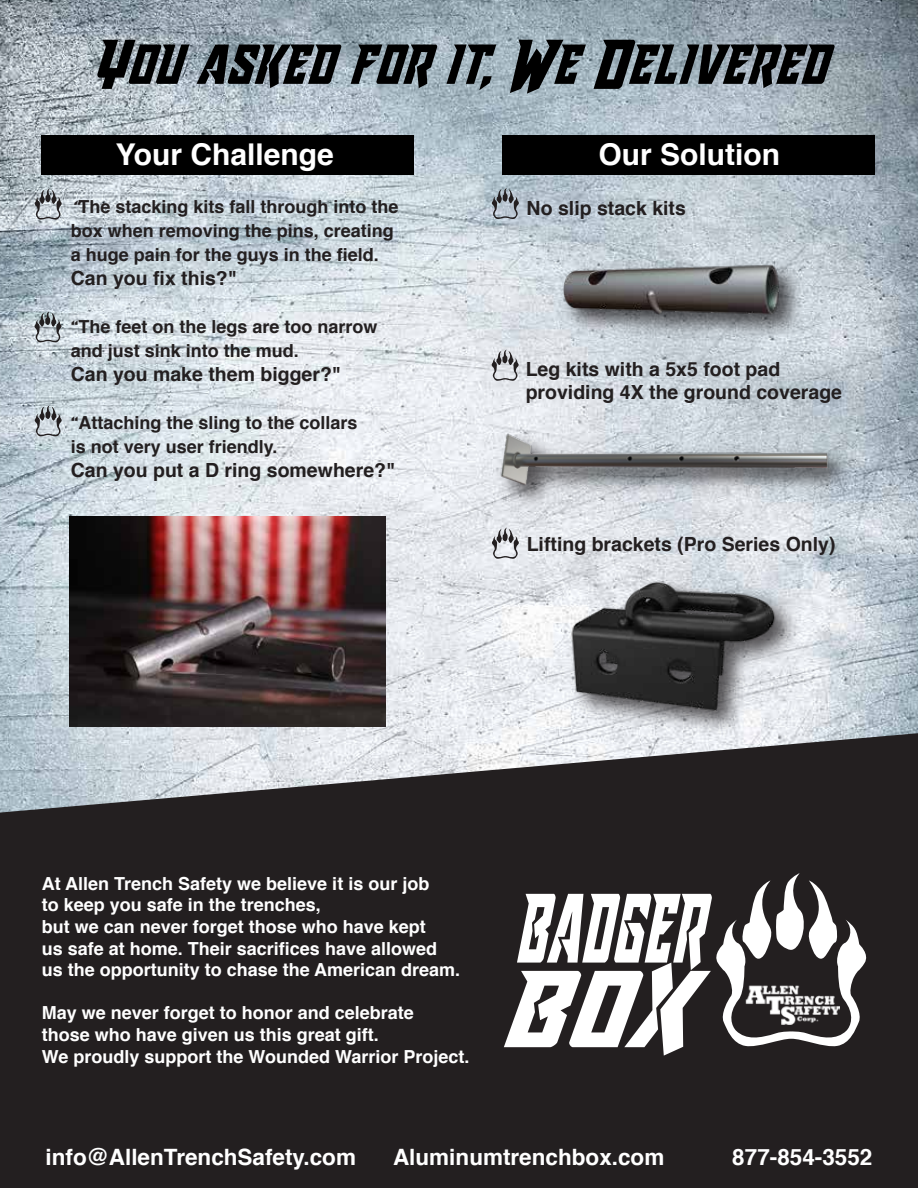
<style>
.page{position:relative;width:918px;height:1188px;background:#fff}
.page>*{position:absolute;margin:0;border:0;box-sizing:border-box;transform-origin:0 0}
.t1{font:55.8px "Raider Crusader";color:#000}
.t2{font:700 30px "Helvetica";color:#fff}
.t3{font:700 22.5px "Helvetica";color:#fff}
.t4{font:700 19.5px/22.5px "Helvetica";color:#231f20}
.t5{font:700 18px/21.6px "Helvetica";color:#fff}
.t6{font:700 18px/24px "Helvetica";color:#231f20}
.s1{font-family:"Raider Crusader";font-weight:400}
.s2{font-family:"Raider Crusader Straight";font-weight:400}
</style>
<div class="page">
<img style="left:0;top:0;width:918px;height:733px">
<svg style="left:491px;top:188px;width:29px;height:31px"></svg>
<svg style="left:491px;top:350px;width:28px;height:31px"></svg>
<svg style="left:491px;top:528px;width:29px;height:31px"></svg>
<div style="left:502px;top:135px;width:373px;height:40px;background:#000"></div>
<div style="left:41px;top:135px;width:373px;height:40px;background:#000"></div>
<img style="left:552px;top:252px;width:261px;height:94px">
<img style="left:550px;top:250px;width:247px;height:78px">
<img style="left:489px;top:422px;width:372px;height:96px">
<img style="left:489px;top:416px;width:350px;height:80px">
<img style="left:560px;top:568px;width:248px;height:165px">
<img style="left:566px;top:571px;width:218px;height:158px">
<svg style="left:34px;top:188px;width:28px;height:32px"></svg>
<svg style="left:34px;top:311px;width:28px;height:32px"></svg>
<svg style="left:34px;top:405px;width:28px;height:32px"></svg>
<svg style="left:0;top:733px;width:918px;height:455px;background:#353234"></svg>
<img style="left:69px;top:516px;width:316px;height:211px">
<svg style="left:504px;top:873px;width:366px;height:183px"></svg>
<img style="left:745px;top:986px;width:94px;height:39px">
<p class="t1" style="left:91px;top:30px;width:736px">You asked for it, We Delivered</p>
<p class="t2" style="left:116px;top:130px;width:219px">Your Challenge</p>
<p class="t2" style="left:598px;top:130px;width:183px">Our Solution</p>
<p class="t6" style="left:71px;top:194px;width:329px"><span class="s1">“</span>The stacking kits fall through into the box when removing the pins, creating a huge pain for the guys in the field.</p>
<p class="t4" style="left:71px;top:267px;width:168px">Can you fix this?"</p>
<p class="t6" style="left:71px;top:314px;width:308px"><span class="s2">“</span>The feet on the legs are too narrow and just sink into the mud.</p>
<p class="t4" style="left:71px;top:363px;width:272px">Can you make them bigger?"</p>
<p class="t6" style="left:71px;top:410px;width:288px"><span class="s2">“</span>Attaching the sling to the collars is not very user friendly.</p>
<p class="t4" style="left:71px;top:459px;width:326px">Can you put a D ring somewhere?"</p>
<p class="t4" style="left:527px;top:198px;width:161px">No slip stack kits</p>
<p class="t4" style="left:526px;top:358px;width:318px">Leg kits with a 5x5 foot pad providing 4X the ground coverage</p>
<p class="t4" style="left:527px;top:534px;width:310px">Lifting brackets (Pro Series Only)</p>
<p class="t5" style="left:42px;top:873px;width:420px">At Allen Trench Safety we believe it is our job<br>to keep you safe in the trenches,<br>but we can never forget those who have kept<br>us safe at home. Their sacrifices have allowed us the opportunity to chase the American dream.</p>
<p class="t5" style="left:42px;top:1003px;width:429px">May we never forget to honor and celebrate<br>those who have given us this great gift.<br>We proudly support the Wounded Warrior Project.</p>
<p class="t3" style="left:46px;top:1139px;width:312px">info@AllenTrenchSafety.com</p>
<p class="t3" style="left:393px;top:1139px;width:273px">Aluminumtrenchbox.com</p>
<p class="t3" style="left:732px;top:1139px;width:142px">877-854-3552</p>
</div>
